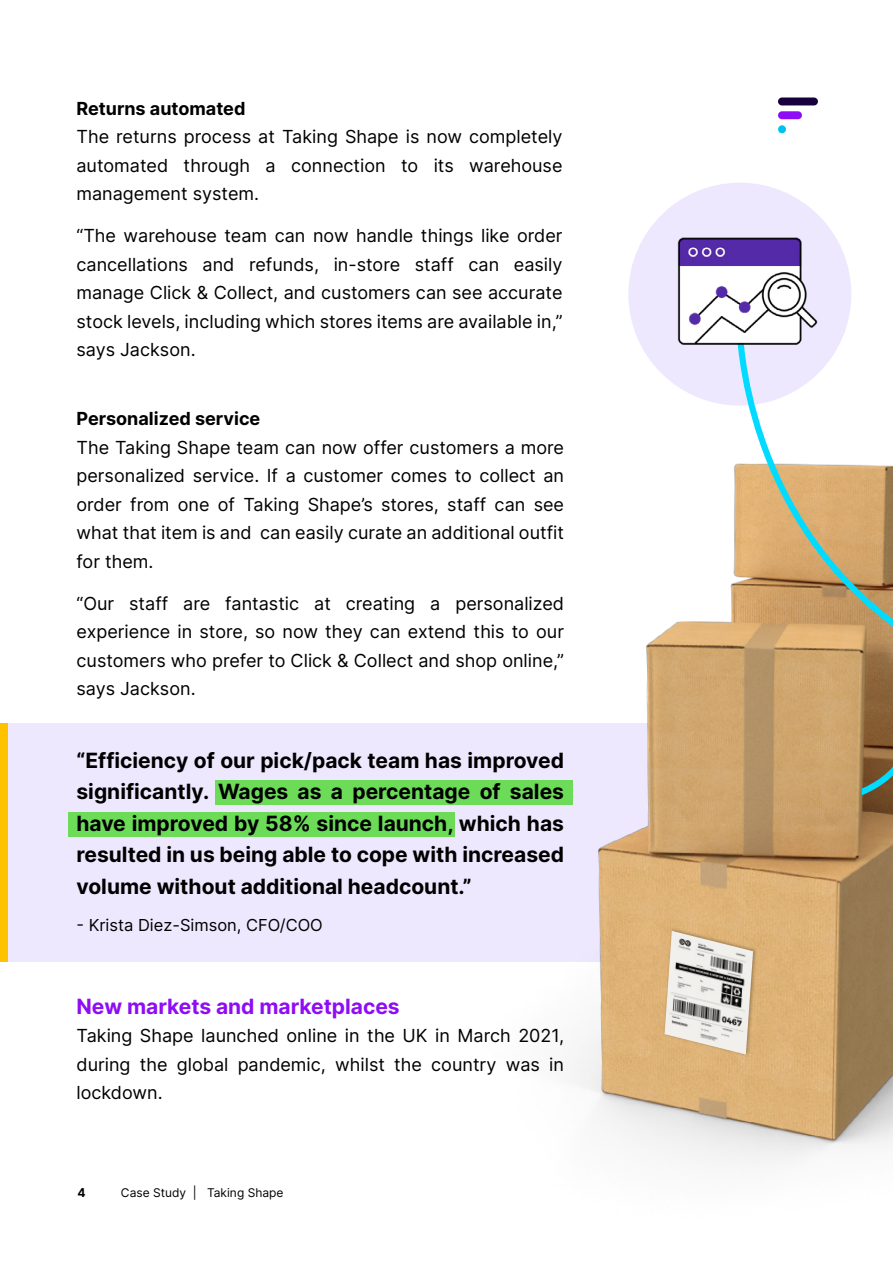
<style>
.page{position:relative;width:893px;height:1263px;background:#fff}
.page>*{position:absolute;margin:0;border:0;box-sizing:border-box;transform-origin:0 0}
.t1{font:700 21px/31.5px "Inter";color:#000;text-align:justify}
.t2{font:700 21px "Inter";color:#8f0df5}
.t3{font:18px/28.5px "Inter";color:#000;text-align:justify}
.t4{font:700 18px "Inter";color:#000}
.t5{font:16.5px "Inter";color:#000}
.t6{font:12px "Inter";color:#000}
.t7{font:700 12px "Inter";color:#000}
</style>
<div class="page">
<svg style="left:778px;top:125px;width:8px;height:8px"></svg>
<div style="left:778px;top:97px;width:40px;height:8px;background:#17003b;border-radius:4px"></div>
<div style="left:778px;top:111px;width:24px;height:8px;background:#8f0df5;border-radius:4px"></div>
<div style="left:0;top:723px;width:893px;height:239px;background:#ede8fe"></div>
<div style="left:215px;top:780px;width:357px;height:25px;background:#6bdb58"></div>
<div style="left:68px;top:812px;width:386px;height:24px;background:#6bdb58"></div>
<img style="left:298px;top:468px;width:595px;height:697px">
<div style="left:663px;top:927px;width:95px;height:130px;background:#000;opacity:.3"></div>
<img style="left:665px;top:931px;width:88px;height:123px">
<svg style="left:734px;top:415px;width:159px;height:225px"></svg>
<img style="left:628px;top:183px;width:223px;height:232px">
<svg style="left:858px;top:679px;width:35px;height:124px"></svg>
<div style="left:0;top:723px;width:8px;height:239px;background:#ffc200"></div>
<p class="t4" style="left:76px;top:95px;width:170px">Returns automated</p>
<p class="t3" style="left:76px;top:122px;width:488px">The returns process at Taking Shape is now completely automated through a connection to its warehouse management system.</p>
<p class="t3" style="left:76px;top:221px;width:488px">“The warehouse team can now handle things like order cancellations and refunds, in-store staff can easily manage Click &amp; Collect, and customers can see accurate stock levels, including which stores items are available in,” says Jackson.</p>
<p class="t4" style="left:76px;top:406px;width:185px">Personalized service</p>
<p class="t3" style="left:76px;top:433px;width:489px">The Taking Shape team can now offer customers a more personalized service. If a customer comes to collect an order from one of Taking Shape’s stores, staff can see what that item is and can easily curate an additional outfit for them.</p>
<p class="t3" style="left:76px;top:589px;width:489px">“Our staff are fantastic at creating a personalized experience in store, so now they can extend this to our customers who prefer to Click &amp; Collect and shop online,” says Jackson.</p>
<p class="t1" style="left:76px;top:744px;width:489px">“Efficiency of our pick/pack team has improved significantly. Wages as a percentage of sales have improved by 58% since launch, which has resulted in us being able to cope with increased volume without additional headcount.”</p>
<p class="t5" style="left:76px;top:913px;width:248px">- Krista Diez-Simson, CFO/COO</p>
<p class="t2" style="left:76px;top:991px;width:325px">New markets and marketplaces</p>
<p class="t3" style="left:76px;top:1021px;width:489px">Taking Shape launched online in the UK in March 2021, during the global pandemic, whilst the country was in lockdown.</p>
<p class="t7" style="left:77px;top:1184px;width:10px">4</p>
<p class="t6" style="left:121px;top:1184px;width:164px">Case Study | Taking Shape</p>
</div>
